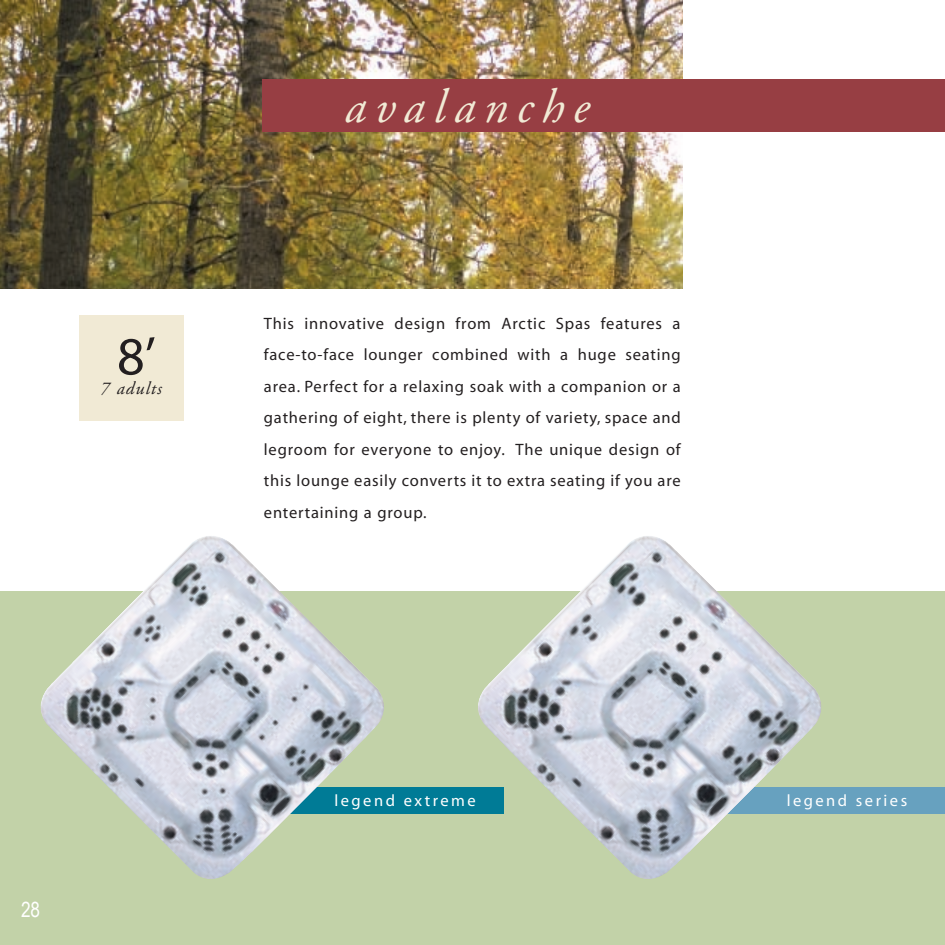
<style>
.page{position:relative;width:945px;height:945px;background:#fff}
.page>*{position:absolute;margin:0;border:0;box-sizing:border-box;transform-origin:0 0}
.t1{font:54px "Myriad";color:#231f20}
.t2{font:italic 48px "Adobe Garamond";letter-spacing:.18em;color:#f1ead5}
.t3{font:21px "Arial Narrow";color:#fff}
.t4{font:italic 18px "Adobe Garamond";letter-spacing:.06em;color:#231f20}
.t5{font:16.5px/31.5px "Myriad";letter-spacing:.05em;color:#231f20;text-align:justify}
.t6{font:16.5px "Myriad";letter-spacing:.15em;color:#fff}
</style>
<div class="page">
<svg style="left:0;top:591px;width:945px;height:354px;fill:#c2d2a8"></svg>
<img style="left:0;top:0;width:682px;height:289px">
<div style="left:262px;top:79px;width:683px;height:52px;background:#973e43"></div>
<div style="left:718px;top:788px;width:227px;height:26px;background:#67a1bf"></div>
<div style="left:284px;top:788px;width:220px;height:26px;background:#007b96"></div>
<div style="left:79px;top:315px;width:105px;height:105px;background:#f1ead5"></div>
<img style="left:41px;top:540px;width:156px;height:333px">
<img style="left:478px;top:539px;width:157px;height:334px">
<h1 class="t1" style="left:117px;top:330px;width:40px">8’</h1>
<p class="t4" style="left:101px;top:378px;width:63px">7 adults</p>
<h2 class="t2" style="left:345px;top:81px;width:246px">avalanche</h2>
<p class="t5" style="left:264px;top:308px;width:418px">This innovative design from Arctic Spas features a face-to-face lounger combined with a huge seating area. Perfect for a relaxing soak with a companion or a gathering of eight, there is plenty of variety, space and legroom for everyone to enjoy. The unique design of this lounge easily converts it to extra seating if you are entertaining a group.</p>
<p class="t3" style="left:21px;top:897px;width:21px">28</p>
<p class="t6" style="left:335px;top:792px;width:143px">legend extreme</p>
<p class="t6" style="left:787px;top:792px;width:122px">legend series</p>
</div>
